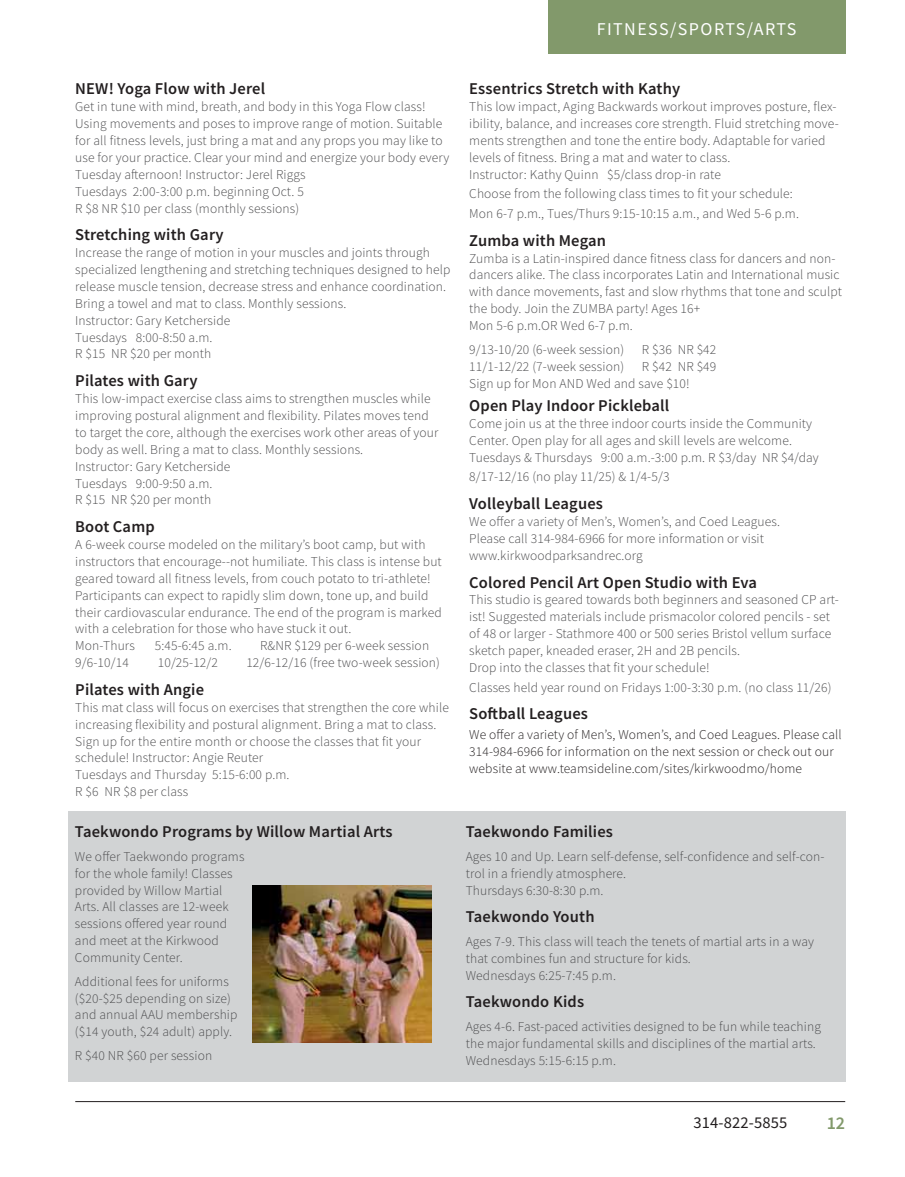
<style>
.page{position:relative;width:905px;height:1177px;background:#fff}
.page>*{position:absolute;margin:0;border:0;box-sizing:border-box;transform-origin:0 0}
.t1{font:18px "Source Sans Pro";letter-spacing:.08em;color:#fff}
.t2{font:600 18px "Source Sans Pro";color:#82996b}
.t3{font:600 16.5px "Source Sans Pro";letter-spacing:.01em;color:#231f20}
.t4{font:16.5px "Source Sans Pro";letter-spacing:.01em;color:#231f20}
.t5{font:300 13.5px/16.8px "Source Sans Pro";letter-spacing:.01em;color:#4c4c4e}
.t6{font:300 13.5px/16.8px "Source Sans Pro";letter-spacing:.01em;color:#231f20}
</style>
<div class="page">
<hr style="left:75px;top:1101px;width:770px;height:1px;background:#231f20">
<div style="left:548px;top:0;width:297px;height:53px;background:#82996b"></div>
<div style="left:68px;top:811px;width:777px;height:270px;background:#d1d3d4"></div>
<img style="left:253px;top:885px;width:178px;height:157px">
<h1 class="t1" style="left:596px;top:22px;width:201px">FITNESS/SPORTS/ARTS</h1>
<p class="t3" style="left:75px;top:83px;width:191px">NEW! Yoga Flow with Jerel</p>
<p class="t5" style="left:75px;top:100px;width:375px">Get in tune with mind, breath, and body in this Yoga Flow class!<br>Using movements and poses to improve range of motion. Suitable for all fitness levels, just bring a mat and any props you may like to use for your practice. Clear your mind and energize your body every Tuesday afternoon! Instructor: Jerel Riggs<br>Tuesdays 2:00-3:00 p.m. beginning Oct. 5<br>R $8 NR $10 per class (monthly sessions)</p>
<p class="t3" style="left:75px;top:228px;width:150px">Stretching with Gary</p>
<p class="t5" style="left:75px;top:245px;width:376px">Increase the range of motion in your muscles and joints through specialized lengthening and stretching techniques designed to help release muscle tension, decrease stress and enhance coordination.<br>Bring a towel and mat to class. Monthly sessions.<br>Instructor: Gary Ketcherside<br>Tuesdays 8:00-8:50 a.m.<br>R $15 NR $20 per month</p>
<p class="t3" style="left:75px;top:374px;width:124px">Pilates with Gary</p>
<p class="t5" style="left:75px;top:391px;width:365px">This low-impact exercise class aims to strengthen muscles while improving postural alignment and flexibility. Pilates moves tend to target the core, although the exercises work other areas of your body as well. Bring a mat to class. Monthly sessions.<br>Instructor: Gary Ketcherside<br>Tuesdays 9:00-9:50 a.m.<br>R $15 NR $20 per month</p>
<p class="t3" style="left:75px;top:520px;width:81px">Boot Camp</p>
<p class="t5" style="left:75px;top:537px;width:368px">A 6-week course modeled on the military’s boot camp, but with instructors that encourage--not humiliate. This class is intense but geared toward all fitness levels, from couch potato to tri-athlete!<br>Participants can expect to rapidly slim down, tone up, and build their cardiovascular endurance. The end of the program is marked with a celebration for those who have stuck it out.<br>Mon-Thurs</p>
<p class="t5" style="left:155px;top:638px;width:78px">5:45-6:45 a.m.</p>
<p class="t5" style="left:260px;top:638px;width:170px">R&amp;NR $129 per 6-week session</p>
<p class="t5" style="left:75px;top:655px;width:55px">9/6-10/14</p>
<p class="t5" style="left:158px;top:655px;width:62px">10/25-12/2</p>
<p class="t5" style="left:246px;top:655px;width:195px">12/6-12/16 (free two-week session)</p>
<p class="t3" style="left:75px;top:683px;width:130px">Pilates with Angie</p>
<p class="t5" style="left:75px;top:700px;width:375px">This mat class will focus on exercises that strengthen the core while increasing flexibility and postural alignment. Bring a mat to class.<br>Sign up for the entire month or choose the classes that fit your schedule! Instructor: Angie Reuter<br>Tuesdays and Thursday 5:15-6:00 p.m.<br>R $6 NR $8 per class</p>
<p class="t3" style="left:75px;top:825px;width:319px">Taekwondo Programs by Willow Martial Arts</p>
<p class="t5" style="left:75px;top:849px;width:171px">We offer Taekwondo programs for the whole family! Classes provided by Willow Martial<br>Arts. All classes are 12-week sessions offered year round and meet at the Kirkwood<br>Community Center.</p>
<p class="t5" style="left:75px;top:974px;width:164px">Additional fees for uniforms ($20-$25 depending on size) and annual AAU membership ($14 youth, $24 adult) apply.</p>
<p class="t5" style="left:75px;top:1048px;width:139px">R $40 NR $60 per session</p>
<p class="t3" style="left:469px;top:83px;width:212px">Essentrics Stretch with Kathy</p>
<p class="t5" style="left:469px;top:100px;width:371px">This low impact, Aging Backwards workout improves posture, flex&shy;ibility, balance, and increases core strength. Fluid stretching move&shy;ments strengthen and tone the entire body. Adaptable for varied levels of fitness. Bring a mat and water to class.<br>Instructor: Kathy Quinn $5/class drop-in rate</p>
<p class="t5" style="left:469px;top:185px;width:331px;line-height:19.5px">Choose from the following class times to fit your schedule:<br>Mon 6-7 p.m., Tues/Thurs 9:15-10:15 a.m., and Wed 5-6 p.m.</p>
<p class="t3" style="left:469px;top:234px;width:138px">Zumba with Megan</p>
<p class="t5" style="left:469px;top:251px;width:374px">Zumba is a Latin-inspired dance fitness class for dancers and non&shy;dancers alike. The class incorporates Latin and International music with dance movements, fast and slow rhythms that tone and sculpt the body. Join the ZUMBA party! Ages 16+<br>Mon 5-6 p.m.OR Wed 6-7 p.m.</p>
<p class="t5" style="left:469px;top:342px;width:156px">9/13-10/20 (6-week session)</p>
<p class="t5" style="left:641px;top:342px;width:76px">R $36 NR $42</p>
<p class="t5" style="left:469px;top:359px;width:156px">11/1-12/22 (7-week session)</p>
<p class="t5" style="left:469px;top:359px;width:248px;text-indent:173px">R $42 NR $49<br>Sign up for Mon AND Wed and save $10!</p>
<p class="t3" style="left:469px;top:399px;width:201px">Open Play Indoor Pickleball</p>
<p class="t5" style="left:469px;top:416px;width:351px">Come join us at the three indoor courts inside the Community<br>Center. Open play for all ages and skill levels are welcome.<br>Tuesdays &amp; Thursdays 9:00 a.m.-3:00 p.m. R $3/day NR $4/day</p>
<p class="t5" style="left:469px;top:470px;width:202px">8/17-12/16 (no play 11/25) &amp; 1/4-5/3</p>
<p class="t3" style="left:469px;top:497px;width:135px">Volleyball Leagues</p>
<p class="t5" style="left:469px;top:514px;width:312px">We offer a variety of Men’s, Women’s, and Coed Leagues.<br>Please call 314-984-6966 for more information or visit www.kirkwoodparksandrec.org</p>
<p class="t3" style="left:469px;top:576px;width:289px">Colored Pencil Art Open Studio with Eva</p>
<p class="t5" style="left:469px;top:593px;width:371px">This studio is geared towards both beginners and seasoned CP art&shy;ist! Suggested materials include prismacolor colored pencils - set of 48 or larger - Stathmore 400 or 500 series Bristol vellum surface sketch paper, kneaded eraser, 2H and 2B pencils.<br>Drop into the classes that fit your schedule!</p>
<p class="t5" style="left:469px;top:680px;width:364px">Classes held year round on Fridays 1:00-3:30 p.m. (no class 11/26)</p>
<p class="t3" style="left:469px;top:707px;width:120px">Softball Leagues</p>
<p class="t6" style="left:469px;top:727px;width:374px">We offer a variety of Men’s, Women’s, and Coed Leagues. Please call<br>314-984-6966 for information on the next session or check out our website at www.teamsideline.com/sites/kirkwoodmo/home</p>
<p class="t3" style="left:465px;top:825px;width:149px">Taekwondo Families</p>
<p class="t5" style="left:465px;top:849px;width:360px">Ages 10 and Up. Learn self-defense, self-confidence and self-con&shy;trol in a friendly atmosphere.<br>Thursdays 6:30-8:30 p.m.</p>
<p class="t3" style="left:465px;top:910px;width:130px">Taekwondo Youth</p>
<p class="t5" style="left:465px;top:934px;width:350px">Ages 7-9. This class will teach the tenets of martial arts in a way that combines fun and structure for kids.<br>Wednesdays 6:25-7:45 p.m.</p>
<p class="t3" style="left:465px;top:995px;width:120px">Taekwondo Kids</p>
<p class="t5" style="left:465px;top:1019px;width:357px">Ages 4-6. Fast-paced activities designed to be fun while teaching the major fundamental skills and disciplines of the martial arts.<br>Wednesdays 5:15-6:15 p.m.</p>
<p class="t4" style="left:693px;top:1116px;width:96px">314-822-5855</p>
<h1 class="t2" style="left:826px;top:1116px;width:20px">12</h1>
</div>
